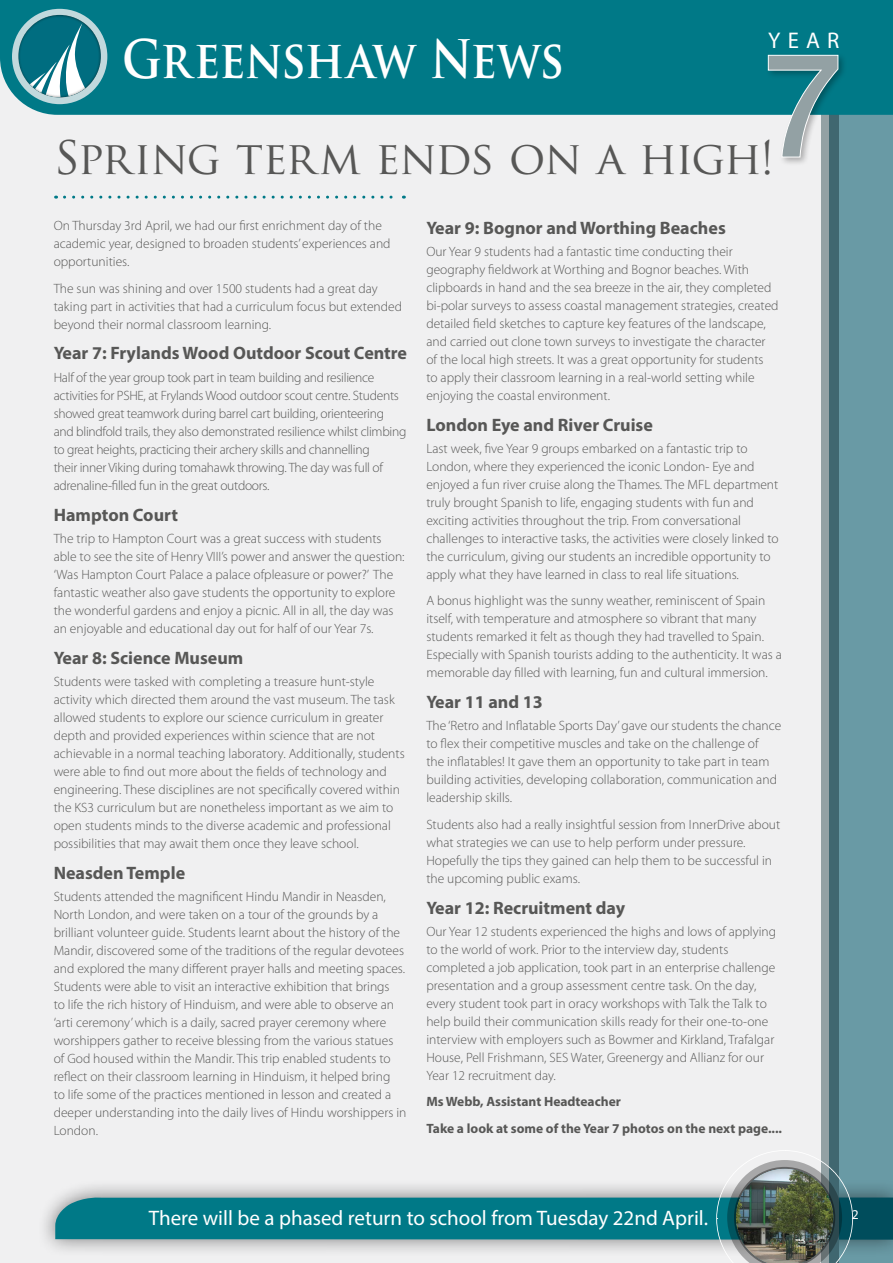
<style>
.page{position:relative;width:893px;height:1263px;background:#f0f0f1}
.page>*{position:absolute;margin:0;border:0;box-sizing:border-box;transform-origin:0 0}
.t1{font:700 51.75px "Trajan Pro";letter-spacing:-.015em;color:#fff;scale:.87 1}
.t2{font:45px "Trajan Pro";letter-spacing:-.025em;color:#575756}
.t3{font:22.8px "Myriad Pro";color:#fff}
.t4{font:21px "Myriad Pro";color:#fff}
.t5{font:700 18px "Myriad Pro";color:#575756}
.t6{font:300 13.5px/18px "Myriad Pro";color:#575756}
.t7{font:300 13.5px/18px "Myriad Pro";letter-spacing:-.02em;color:#575756}
.t8{font:700 13.5px/26.5px "Myriad Pro";color:#575756}
.t9{font:13.5px "Myriad Pro";color:#fff}
</style>
<div class="page">
<div style="left:37px;top:1178px;width:856px;height:80px;background:#000;opacity:.5"></div>
<div style="left:822px;top:6px;width:17px;height:1257px;background:#93a1a4"></div>
<svg style="left:829px;top:115px;width:64px;height:1035px;background:#5f8d98"></svg>
<div style="left:0;top:0;width:893px;height:115px;background:#007987"></div>
<div style="left:12px;top:9px;width:95px;height:95px;background:#c1d9dd;border-radius:50%"></div>
<div style="left:6px;top:3px;width:108px;height:95px;background:#000;opacity:.75"></div>
<svg style="left:55px;top:1150px;width:838px;height:113px"></svg>
<div style="left:722px;top:1158px;width:123px;height:105px;background:#000;opacity:.4"></div>
<div style="left:765px;top:52px;width:82px;height:115px;background:#000;opacity:.3"></div>
<svg style="left:768px;top:55px;width:70px;height:103px"></svg>
<svg style="left:64px;top:196px;width:340px;height:3px"></svg>
<h1 class="t1" style="left:122px;top:27px;width:509px">Greenshaw News</h1>
<h3 class="t3" style="left:768px;top:26px;width:73px">YEAR</h3>
<h2 class="t2" style="left:54px;top:129px;width:722px">SPRING TERM ENDS ON A HIGH!</h2>
<p class="t6" style="left:54px;top:217px;width:338px">On Thursday 3rd April, we had our first enrichment day of the academic year, designed to broaden students’ experiences and opportunities.</p>
<p class="t6" style="left:54px;top:279px;width:350px">The sun was shining and over 1500 students had a great day taking part in activities that had a curriculum focus but extended beyond their normal classroom learning.</p>
<h3 class="t5" style="left:54px;top:342px;width:355px">Year 7: Frylands Wood Outdoor Scout Centre</h3>
<p class="t7" style="left:54px;top:368px;width:354px">Half of the year group took part in team building and resilience activities for PSHE, at Frylands Wood outdoor scout centre. Students showed great teamwork during barrel cart building, orienteering and blindfold trails, they also demonstrated resilience whilst climbing to great heights, practicing their archery skills and channelling<br>their inner Viking during tomahawk throwing. The day was full of adrenaline-filled fun in the great outdoors.</p>
<h3 class="t5" style="left:54px;top:503px;width:126px">Hampton Court</h3>
<p class="t6" style="left:54px;top:529px;width:352px">The trip to Hampton Court was a great success with students able to see the site of Henry VIII’s power and answer the question: ‘Was Hampton Court Palace a palace ofpleasure or power?’ The fantastic weather also gave students the opportunity to explore the wonderful gardens and enjoy a picnic. All in all, the day was an enjoyable and educational day out for half of our Year 7s.</p>
<h3 class="t5" style="left:54px;top:646px;width:191px">Year 8: Science Museum</h3>
<p class="t6" style="left:54px;top:672px;width:353px">Students were tasked with completing a treasure hunt-style activity which directed them around the vast museum. The task allowed students to explore our science curriculum in greater depth and provided experiences within science that are not achievable in a normal teaching laboratory. Additionally, students were able to find out more about the fields of technology and engineering. These disciplines are not specifically covered within the KS3 curriculum but are nonetheless important as we aim to open students minds to the diverse academic and professional possibilities that may await them once they leave school.</p>
<h3 class="t5" style="left:54px;top:861px;width:133px">Neasden Temple</h3>
<p class="t6" style="left:54px;top:887px;width:354px">Students attended the magnificent Hindu Mandir in Neasden, North London, and were taken on a tour of the grounds by a brilliant volunteer guide. Students learnt about the history of the Mandir, discovered some of the traditions of the regular devotees and explored the many different prayer halls and meeting spaces.<br>Students were able to visit an interactive exhibition that brings<br>to life the rich history of Hinduism, and were able to observe an ‘arti ceremony’ which is a daily, sacred prayer ceremony where worshippers gather to receive blessing from the various statues of God housed within the Mandir. This trip enabled students to reflect on their classroom learning in Hinduism, it helped bring<br>to life some of the practices mentioned in lesson and created a deeper understanding into the daily lives of Hindu worshippers in London.</p>
<h3 class="t5" style="left:426px;top:216px;width:301px">Year 9: Bognor and Worthing Beaches</h3>
<p class="t6" style="left:426px;top:242px;width:354px">Our Year 9 students had a fantastic time conducting their geography fieldwork at Worthing and Bognor beaches. With clipboards in hand and the sea breeze in the air, they completed bi-polar surveys to assess coastal management strategies, created detailed field sketches to capture key features of the landscape, and carried out clone town surveys to investigate the character of the local high streets. It was a great opportunity for students<br>to apply their classroom learning in a real-world setting while enjoying the coastal environment.</p>
<h3 class="t5" style="left:426px;top:413px;width:228px">London Eye and River Cruise</h3>
<p class="t6" style="left:426px;top:439px;width:354px">Last week, five Year 9 groups embarked on a fantastic trip to London, where they experienced the iconic London- Eye and enjoyed a fun river cruise along the Thames. The MFL department truly brought Spanish to life, engaging students with fun and exciting activities throughout the trip. From conversational challenges to interactive tasks, the activities were closely linked to the curriculum, giving our students an incredible opportunity to apply what they have learned in class to real life situations.</p>
<p class="t6" style="left:426px;top:592px;width:357px">A bonus highlight was the sunny weather, reminiscent of Spain itself, with temperature and atmosphere so vibrant that many students remarked it felt as though they had travelled to Spain.<br>Especially with Spanish tourists adding to the authenticity. It was a memorable day filled with learning, fun and cultural immersion.</p>
<h3 class="t5" style="left:426px;top:690px;width:118px">Year 11 and 13</h3>
<p class="t6" style="left:426px;top:717px;width:356px">The ‘Retro and Inflatable Sports Day’ gave our students the chance to flex their competitive muscles and take on the challenge of<br>the inflatables! It gave them an opportunity to take part in team building activities, developing collaboration, communication and leadership skills.</p>
<p class="t6" style="left:426px;top:815px;width:355px">Students also had a really insightful session from InnerDrive about what strategies we can use to help perform under pressure.<br>Hopefully the tips they gained can help them to be successful in the upcoming public exams.</p>
<h3 class="t5" style="left:426px;top:896px;width:200px">Year 12: Recruitment day</h3>
<p class="t6" style="left:426px;top:922px;width:351px">Our Year 12 students experienced the highs and lows of applying to the world of work. Prior to the interview day, students completed a job application, took part in an enterprise challenge presentation and a group assessment centre task. On the day, every student took part in oracy workshops with Talk the Talk to help build their communication skills ready for their one-to-one interview with employers such as Bowmer and Kirkland, Trafalgar House, Pell Frishmann, SES Water, Greenergy and Allianz for our Year 12 recruitment day.</p>
<p class="t8" style="left:426px;top:1088px;width:357px">Ms Webb, Assistant Headteacher<br>Take a look at some of the Year 7 photos on the next page....</p>
<h3 class="t4" style="left:149px;top:1205px;width:561px">There will be a phased return to school from Tuesday 22nd April.</h3>
<p class="t9" style="left:852px;top:1206px;width:8px">2</p>
</div>
